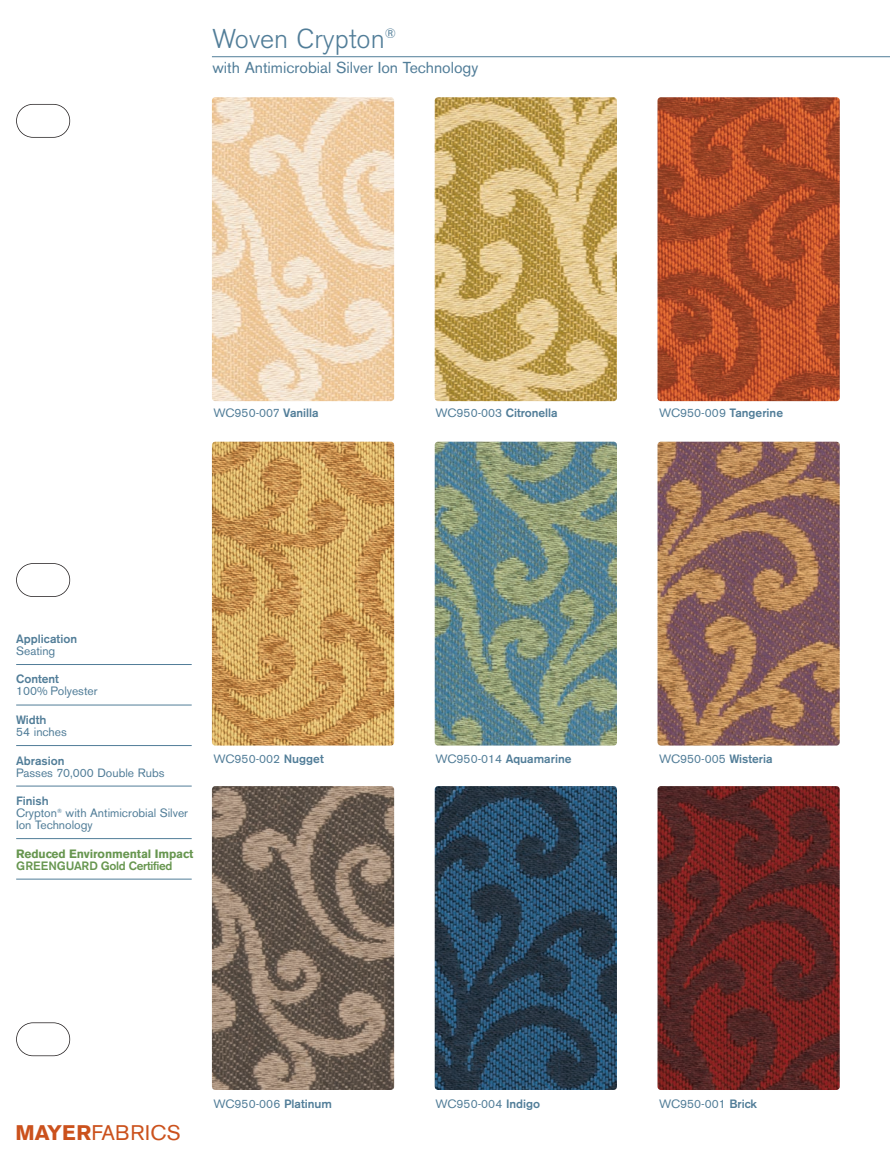
<style>
.page{position:relative;width:890px;height:1167px;background:#fff}
.page>*{position:absolute;margin:0;border:0;box-sizing:border-box;transform-origin:0 0}
.t1{font:300 27px "Akzidenz Grotesk BE";color:#517d98}
.t2{font:21px "Akzidenz Grotesk BE";letter-spacing:.02em;color:#cb511c}
.t3{font:15.75px "Akzidenz Grotesk BE";color:#517d98}
.t4{font:12px/12px "Akzidenz Grotesk BE";color:#517d98}
.t5{font:500 12px "Akzidenz Grotesk BE";color:#517d98}
.t6{font:700 12px "Akzidenz Grotesk BE";letter-spacing:-.01em;color:#67964f}
.t7{font:500 12px "Akzidenz Grotesk BE";letter-spacing:-.03em;color:#67964f}
.s1{font-weight:500}
.s2{font-weight:400}
.s3{font-weight:700}
</style>
<div class="page">
<hr style="left:212px;top:56px;width:678px;height:1px;background:#517d98">
<div style="left:16px;top:104px;width:54px;height:34px;border:2px solid #231f20;border-radius:17px"></div>
<div style="left:16px;top:563px;width:54px;height:34px;border:2px solid #231f20;border-radius:17px"></div>
<div style="left:16px;top:1022px;width:54px;height:34px;border:2px solid #231f20;border-radius:17px"></div>
<hr style="left:16px;top:664px;width:176px;height:1px;background:#517d98">
<hr style="left:16px;top:704px;width:176px;height:1px;background:#517d98">
<hr style="left:16px;top:745px;width:176px;height:1px;background:#517d98">
<hr style="left:16px;top:785px;width:176px;height:1px;background:#517d98">
<hr style="left:16px;top:838px;width:176px;height:1px;background:#517d98">
<hr style="left:16px;top:878px;width:176px;height:1px;background:#517d98">
<img style="left:212px;top:441px;width:182px;height:304px">
<img style="left:657px;top:441px;width:183px;height:304px">
<img style="left:435px;top:441px;width:182px;height:304px">
<img style="left:212px;top:97px;width:182px;height:304px">
<img style="left:657px;top:97px;width:183px;height:304px">
<img style="left:435px;top:97px;width:182px;height:304px">
<img style="left:212px;top:786px;width:182px;height:303px">
<img style="left:657px;top:786px;width:183px;height:303px">
<img style="left:435px;top:786px;width:182px;height:303px">
<h1 class="t1" style="left:212px;top:27px;width:185px">Woven Crypton<sup>®</sup></h1>
<h3 class="t3" style="left:212px;top:62px;width:267px">with Antimicrobial Silver Ion Technology</h3>
<p class="t4" style="left:213px;top:408px;width:107px">WC950-007 <span class="s1">Vanilla</span></p>
<p class="t5" style="left:435px;top:409px;width:124px"><span class="s2">WC950-003</span> Citronella</p>
<p class="t4" style="left:659px;top:408px;width:126px">WC950-009 <span class="s1">Tangerine</span></p>
<p class="t5" style="left:16px;top:634px;width:62px">Application</p>
<p class="t4" style="left:16px;top:646px;width:41px">Seating</p>
<p class="t5" style="left:16px;top:675px;width:44px">Content</p>
<p class="t4" style="left:16px;top:686px;width:83px">100% Polyester</p>
<p class="t5" style="left:16px;top:715px;width:32px">Width</p>
<p class="t4" style="left:16px;top:727px;width:52px">54 inches</p>
<p class="t5" style="left:16px;top:756px;width:50px">Abrasion</p>
<p class="t4" style="left:16px;top:767px;width:150px">Passes 70,000 Double Rubs</p>
<p class="t4" style="left:16px;top:796px;width:173px"><span class="s1">Finish<br></span>Crypton<sup>®</sup> with Antimicrobial Silver<br>Ion Technology</p>
<p class="t6" style="left:16px;top:848px;width:179px">Reduced Environmental Impact</p>
<p class="t7" style="left:16px;top:861px;width:158px">GREENGUARD Gold Certified</p>
<p class="t4" style="left:213px;top:753px;width:112px">WC950-002 <span class="s1">Nugget</span></p>
<p class="t5" style="left:435px;top:754px;width:138px"><span class="s2">WC950-014</span> Aquamarine</p>
<p class="t4" style="left:659px;top:753px;width:115px">WC950-005 <span class="s1">Wisteria</span></p>
<h2 class="t2" style="left:16px;top:1125px;width:167px"><span class="s3">MAYER</span>FABRICS</h2>
<p class="t4" style="left:213px;top:1098px;width:120px">WC950-006 <span class="s1">Platinum</span></p>
<p class="t4" style="left:435px;top:1098px;width:106px">WC950-004 <span class="s1">Indigo</span></p>
<p class="t4" style="left:659px;top:1098px;width:100px">WC950-001 <span class="s1">Brick</span></p>
</div>
